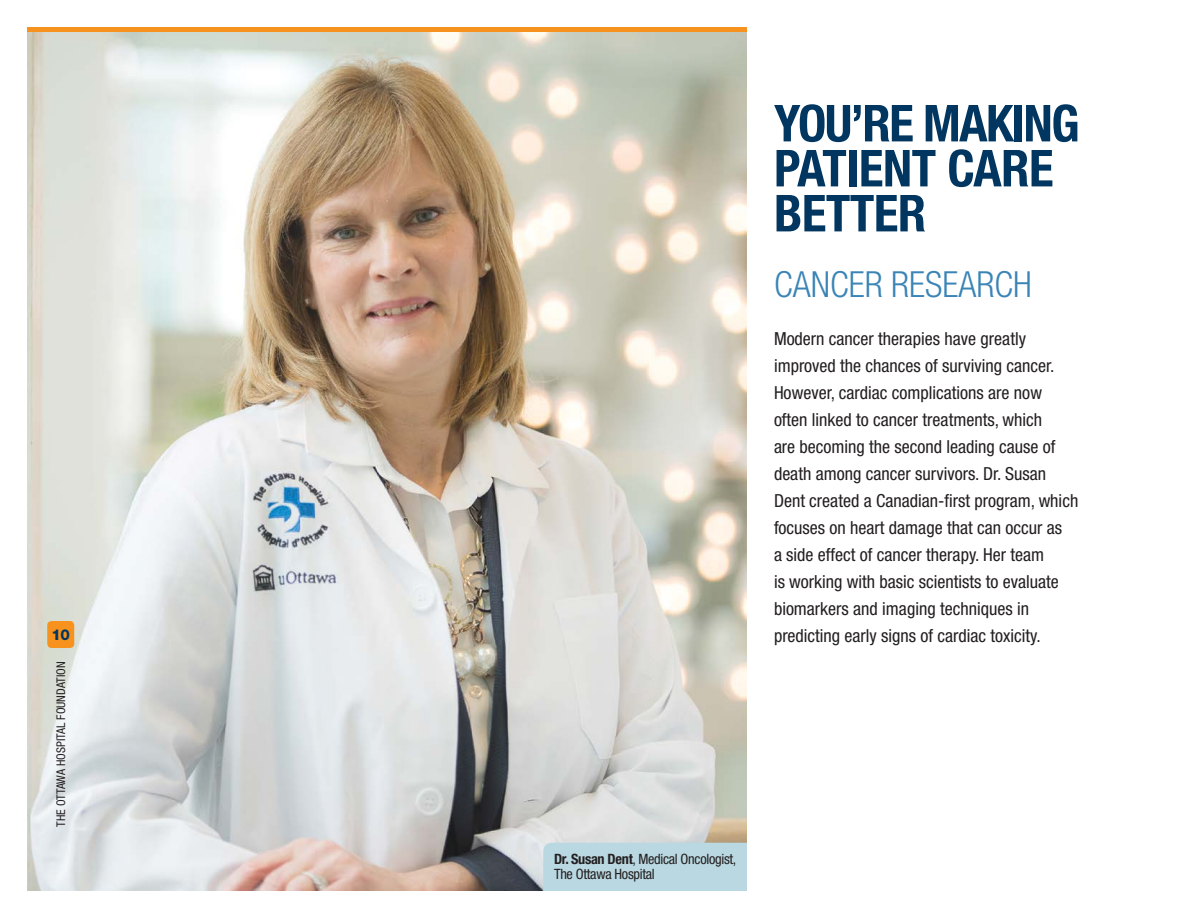
<style>
.page{position:relative;width:1188px;height:918px;background:#fff}
.page>*{position:absolute;margin:0;border:0;box-sizing:border-box;transform-origin:0 0}
.t1{font:700 condensed 51px/45px "Helvetica Neue LT Std";letter-spacing:-.02em;color:#003660}
.t2{font:300 condensed 36px "Helvetica Neue LT Std";color:#3a84b6}
.Body_-_intro{font:condensed 18px/27px "Helvetica Neue LT Std";color:#231f20}
.t3{font:800 15px "Helvetica Neue LT Std";color:#003660}
.t4{font:condensed 14.25px/15.8px "Helvetica Neue LT Std";letter-spacing:-.02em;color:#231f20}
.t5{font:condensed 12px "Helvetica Neue LT Std";color:#231f20}
.s1{font-weight:700}
</style>
<div class="page">
<div style="left:27px;top:27px;width:720px;height:5px;background:#f7921e"></div>
<img style="left:27px;top:32px;width:720px;height:859px">
<div style="left:543px;top:843px;width:204px;height:48px;background:#bad8e1"></div>
<div style="left:47px;top:621px;width:27px;height:27px;background:#f7921e;border-radius:4px"></div>
<p class="t3" style="left:51px;top:626px;width:20px">10</p>
<p class="t5" style="left:54px;top:827px;width:167px;rotate:-90deg">THE OTTAWA HOSPITAL FOUNDATION</p>
<h2 class="t1" style="left:774px;top:100px;width:307px">YOU’RE MAKING<br>PATIENT CARE<br>BETTER</h2>
<h3 class="t2" style="left:774px;top:264px;width:259px">CANCER RESEARCH</h3>
<p class="Body_-_intro" style="left:774px;top:325px;width:306px">Modern cancer therapies have greatly improved the chances of surviving cancer.<br>However, cardiac complications are now often linked to cancer treatments, which<br>are becoming the second leading cause of death among cancer survivors. Dr. Susan Dent created a Canadian-first program, which focuses on heart damage that can occur as<br>a side effect of cancer therapy. Her team<br>is working with basic scientists to evaluate biomarkers and imaging techniques in predicting early signs of cardiac toxicity.</p>
<p class="t4" style="left:554px;top:851px;width:184px"><span class="s1">Dr. Susan Dent</span>, Medical Oncologist,<br>The Ottawa Hospital</p>
</div>
